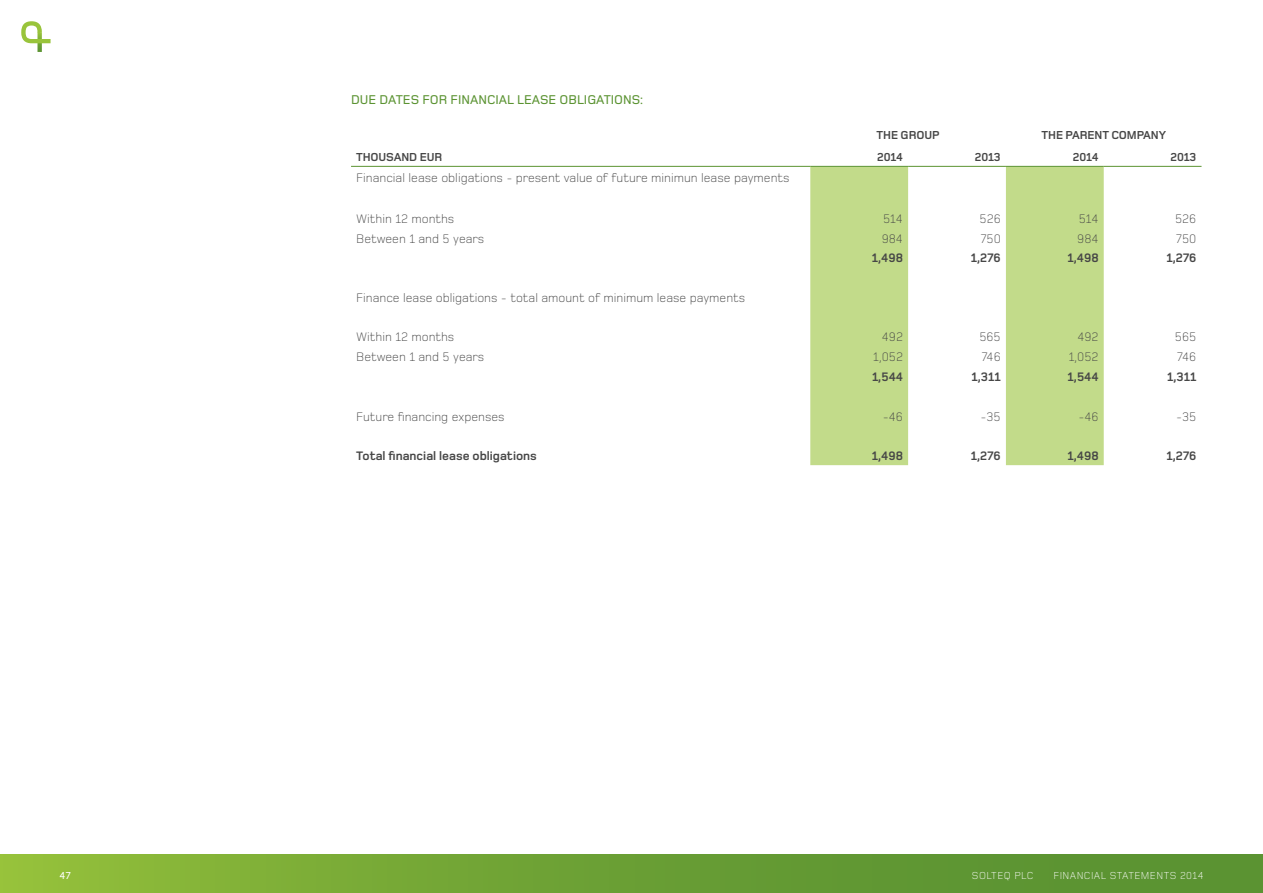
<style>
.page{position:relative;width:1263px;height:893px;background:#fff}
.page>*{position:absolute;margin:0;border:0;box-sizing:border-box;transform-origin:0 0}
.Headline_body_text{font:500 13.2px "Foundry Monoline";color:#5b9332}
.table_body_left{font:300 12.75px "Foundry Monoline";color:#464646}
.table_body_right{font:300 12.75px "Foundry Monoline";color:#464646}
.table_body_right-2{font:700 12.75px "Foundry Monoline";color:#464646}
.table_body_left-2{font:700 12.75px "Foundry Monoline";color:#464646}
.table_header_right{font:700 12px "Foundry Monoline";letter-spacing:-.01em;color:#464646}
.table_header_left{font:700 12px "Foundry Monoline";letter-spacing:-.01em;color:#464646}
.t1{font:300 10.5px "Foundry Monoline";letter-spacing:.04em;color:#fff}
.t2{font:500 10.5px "Foundry Monoline";color:#fff}
</style>
<div class="page">
<div style="left:0;top:855px;width:1263px;height:38px;background:linear-gradient(to right,#8dba3a,#518b31)"></div>
<svg style="left:21px;top:21px;width:30px;height:31px"></svg>
<svg style="left:810px;top:167px;width:294px;height:298px;fill:#c2db8a"></svg>
<hr style="left:351px;top:166px;width:459px;height:1px;background:#5b9332">
<hr style="left:810px;top:166px;width:98px;height:1px;background:#5b9332">
<hr style="left:908px;top:166px;width:98px;height:1px;background:#5b9332">
<hr style="left:1006px;top:166px;width:98px;height:1px;background:#5b9332">
<hr style="left:1104px;top:166px;width:97px;height:1px;background:#5b9332">
<p class="Headline_body_text" style="left:351px;top:92px;width:294px">DUE DATES FOR FINANCIAL LEASE OBLIGATIONS:</p>
<p class="table_header_right" style="left:877px;top:129px;width:64px">THE GROUP</p>
<p class="table_header_right" style="left:1041px;top:129px;width:126px">THE PARENT COMPANY</p>
<p class="table_header_left" style="left:356px;top:151px;width:88px">THOUSAND EUR</p>
<p class="table_header_right" style="left:877px;top:151px;width:27px">2014</p>
<p class="table_header_right" style="left:975px;top:151px;width:27px">2013</p>
<p class="table_header_right" style="left:1073px;top:151px;width:27px">2014</p>
<p class="table_header_right" style="left:1170px;top:151px;width:27px">2013</p>
<p class="table_body_left" style="left:356px;top:171px;width:435px">Financial lease obligations - present value of future minimun lease payments</p>
<p class="table_body_left" style="left:356px;top:212px;width:100px">Within 12 months</p>
<p class="table_body_right" style="left:883px;top:212px;width:21px">514</p>
<p class="table_body_right" style="left:979px;top:212px;width:23px">526</p>
<p class="table_body_right" style="left:1079px;top:212px;width:21px">514</p>
<p class="table_body_right" style="left:1175px;top:212px;width:23px">526</p>
<p class="table_body_left" style="left:356px;top:232px;width:129px">Between 1 and 5 years</p>
<p class="table_body_right" style="left:882px;top:232px;width:23px">984</p>
<p class="table_body_right" style="left:981px;top:232px;width:22px">750</p>
<p class="table_body_right" style="left:1077px;top:232px;width:23px">984</p>
<p class="table_body_right" style="left:1176px;top:232px;width:22px">750</p>
<p class="table_body_right-2" style="left:872px;top:251px;width:33px">1,498</p>
<p class="table_body_right-2" style="left:971px;top:251px;width:31px">1,276</p>
<p class="table_body_right-2" style="left:1067px;top:251px;width:33px">1,498</p>
<p class="table_body_right-2" style="left:1166px;top:251px;width:31px">1,276</p>
<p class="table_body_left" style="left:356px;top:291px;width:390px">Finance lease obligations - total amount of minimum lease payments</p>
<p class="table_body_left" style="left:356px;top:330px;width:100px">Within 12 months</p>
<p class="table_body_right" style="left:882px;top:330px;width:23px">492</p>
<p class="table_body_right" style="left:979px;top:330px;width:23px">565</p>
<p class="table_body_right" style="left:1077px;top:330px;width:23px">492</p>
<p class="table_body_right" style="left:1175px;top:330px;width:23px">565</p>
<p class="table_body_left" style="left:356px;top:350px;width:129px">Between 1 and 5 years</p>
<p class="table_body_right" style="left:873px;top:350px;width:31px">1,052</p>
<p class="table_body_right" style="left:982px;top:350px;width:21px">746</p>
<p class="table_body_right" style="left:1069px;top:350px;width:31px">1,052</p>
<p class="table_body_right" style="left:1177px;top:350px;width:21px">746</p>
<p class="table_body_right-2" style="left:872px;top:370px;width:33px">1,544</p>
<p class="table_body_right-2" style="left:971px;top:370px;width:31px">1,311</p>
<p class="table_body_right-2" style="left:1067px;top:370px;width:33px">1,544</p>
<p class="table_body_right-2" style="left:1167px;top:370px;width:31px">1,311</p>
<p class="table_body_left" style="left:356px;top:409px;width:150px">Future financing expenses</p>
<p class="table_body_right" style="left:883px;top:409px;width:22px">-46</p>
<p class="table_body_right" style="left:980px;top:409px;width:22px">-35</p>
<p class="table_body_right" style="left:1078px;top:409px;width:22px">-46</p>
<p class="table_body_right" style="left:1176px;top:409px;width:22px">-35</p>
<p class="table_body_left-2" style="left:356px;top:449px;width:182px">Total financial lease obligations</p>
<p class="table_body_right-2" style="left:872px;top:449px;width:33px">1,498</p>
<p class="table_body_right-2" style="left:971px;top:449px;width:31px">1,276</p>
<p class="table_body_right-2" style="left:1067px;top:449px;width:33px">1,498</p>
<p class="table_body_right-2" style="left:1166px;top:449px;width:31px">1,276</p>
<p class="t2" style="left:60px;top:869px;width:13px">47</p>
<p class="t1" style="left:972px;top:869px;width:63px">SOLTEQ PLC</p>
<p class="t1" style="left:1053px;top:869px;width:152px">FINANCIAL STATEMENTS 2014</p>
</div>
